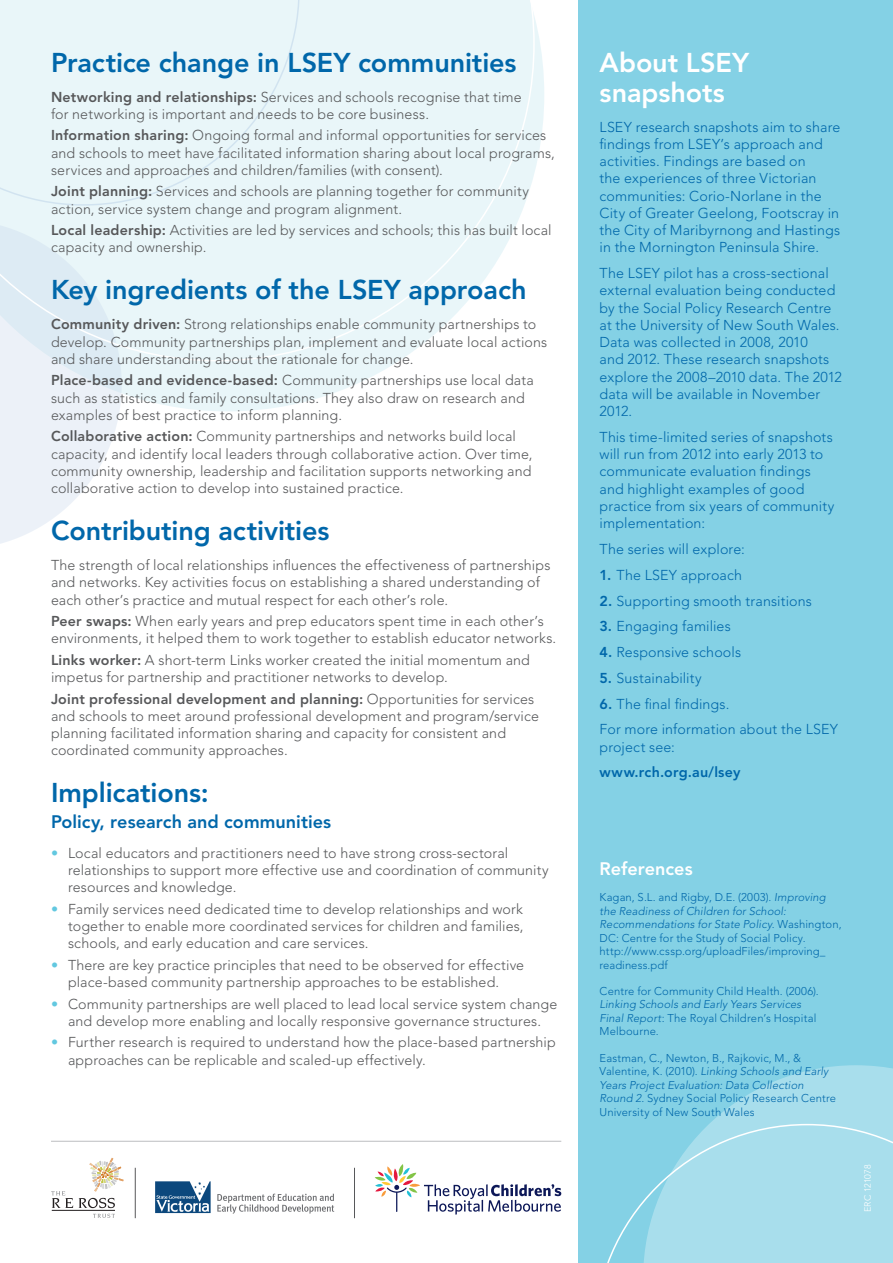
<style>
.page{position:relative;width:893px;height:1263px;background:#fff}
.page>*{position:absolute;margin:0;border:0;box-sizing:border-box;transform-origin:0 0}
.t1{font:800 27px "Avenir";letter-spacing:-.005em;color:#0067aa}
.t2{font:800 27px/30px "Avenir";letter-spacing:-.005em;color:#fff}
.t3{font:800 18px "Avenir";letter-spacing:.005em;color:#0067aa}
.t4{font:800 18px "Avenir";color:#fff}
.t5{font:300 14.25px/17.2px "Avenir";letter-spacing:.01em;color:#57585a}
.t6{font:300 14.25px/17.2px "Avenir";letter-spacing:.01em;color:#0067aa}
.t7{font:800 14.25px "Avenir";letter-spacing:.015em;color:#0067aa}
.t8{font:300 11.25px/13.5px "Avenir";letter-spacing:.01em;color:#0067aa}
.t9{font:italic 300 11.25px/13.5px "Avenir";letter-spacing:.01em;color:#0067aa}
.t10{font:300 9px "Avenir";letter-spacing:.01em;color:#fff}
.s1{font-weight:800}
.s2{color:#62c8e0}
.s3{font-style:italic}
.s4{font-style:normal}
</style>
<div class="page">
<svg style="left:122px;top:20px;width:422px;height:391px"></svg>
<svg style="left:0;top:361px;width:122px;height:183px"></svg>
<svg style="left:0;top:0;width:535px;height:361px;background:#e9f5f9"></svg>
<div style="left:0;top:0;width:300px;height:206px;background:#e9f6f9"></div>
<div style="left:578px;top:0;width:315px;height:1263px;background:#84d1e5"></div>
<svg style="left:709px;top:1065px;width:184px;height:59px;fill:#a8deec"></svg>
<svg style="left:155px;top:1181px;width:56px;height:32px;background:#4f7aa0"></svg>
<svg style="left:217px;top:1193px;width:117px;height:21px"></svg>
<svg style="left:51px;top:1191px;width:22px;height:17px"></svg>
<svg style="left:79px;top:1198px;width:36px;height:10px"></svg>
<svg style="left:93px;top:1214px;width:22px;height:4px"></svg>
<hr style="left:52px;top:1210px;width:63px;height:1px;background:#231f20">
<svg style="left:89px;top:1158px;width:35px;height:33px"></svg>
<svg style="left:375px;top:1164px;width:186px;height:50px"></svg>
<hr style="left:354px;top:1168px;width:1px;height:50px;background:#57585a">
<hr style="left:135px;top:1168px;width:1px;height:50px;background:#57585a">
<hr style="left:51px;top:1141px;width:510px;height:1px;background:#bcbdc0">
<svg style="left:607px;top:1124px;width:286px;height:139px"></svg>
<h1 class="t1" style="left:51px;top:46px;width:467px">Practice change in LSEY communities</h1>
<p class="t5" style="left:51px;top:88px;width:472px"><span class="s1">Networking and relationships:</span> Services and schools recognise that time for networking is important and needs to be core business.</p>
<p class="t5" style="left:51px;top:127px;width:505px"><span class="s1">Information sharing:</span> Ongoing formal and informal opportunities for services and schools to meet have facilitated information sharing about local programs, services and approaches and children/families (with consent).</p>
<p class="t5" style="left:51px;top:183px;width:479px"><span class="s1">Joint planning:</span> Services and schools are planning together for community action, service system change and program alignment.</p>
<p class="t5" style="left:51px;top:222px;width:502px"><span class="s1">Local leadership:</span> Activities are led by services and schools; this has built local capacity and ownership.</p>
<h1 class="t1" style="left:51px;top:274px;width:477px">Key ingredients of the LSEY approach</h1>
<p class="t5" style="left:51px;top:316px;width:498px"><span class="s1">Community driven:</span> Strong relationships enable community partnerships to develop. Community partnerships plan, implement and evaluate local actions and share understanding about the rationale for change.</p>
<p class="t5" style="left:51px;top:372px;width:484px"><span class="s1">Place-based and evidence-based:</span> Community partnerships use local data such as statistics and family consultations. They also draw on research and examples of best practice to inform planning.</p>
<p class="t5" style="left:51px;top:428px;width:483px"><span class="s1">Collaborative action:</span> Community partnerships and networks build local capacity, and identify local leaders through collaborative action. Over time, community ownership, leadership and facilitation supports networking and collaborative action to develop into sustained practice.</p>
<h1 class="t1" style="left:51px;top:515px;width:280px">Contributing activities</h1>
<p class="t5" style="left:51px;top:557px;width:501px">The strength of local relationships influences the effectiveness of partnerships and networks. Key activities focus on establishing a shared understanding of each other’s practice and mutual respect for each other’s role.</p>
<p class="t5" style="left:51px;top:613px;width:507px"><span class="s1">Peer swaps:</span> When early years and prep educators spent time in each other’s environments, it helped them to work together to establish educator networks.</p>
<p class="t5" style="left:51px;top:651px;width:480px"><span class="s1">Links worker:</span> A short-term Links worker created the initial momentum and impetus for partnership and practitioner networks to develop.</p>
<p class="t5" style="left:51px;top:690px;width:489px"><span class="s1">Joint professional development and planning:</span> Opportunities for services and schools to meet around professional development and program/service planning facilitated information sharing and capacity for consistent and coordinated community approaches.</p>
<h1 class="t1" style="left:51px;top:777px;width:159px">Implications:</h1>
<p class="t3" style="left:51px;top:811px;width:282px">Policy, research and communities</p>
<p class="t5" style="left:68px;top:844px;width:482px;text-indent:-17px"><span class="s2">•</span> Local educators and practitioners need to have strong cross-sectoral relationships to support more effective use and coordination of community resources and knowledge.</p>
<p class="t5" style="left:68px;top:900px;width:457px;text-align:justify;text-indent:-17px"><span class="s2">•</span> Family services need dedicated time to develop relationships and work together to enable more coordinated services for children and families, schools, and early education and care services.</p>
<p class="t5" style="left:51px;top:956px;width:475px;text-align:center"><span class="s2">•</span> There are key practice principles that need to be observed for effective place-based community partnership approaches to be established.</p>
<p class="t5" style="left:51px;top:995px;width:508px;text-align:center"><span class="s2">•</span> Community partnerships are well placed to lead local service system change and develop more enabling and locally responsive governance structures.</p>
<p class="t5" style="left:68px;top:1034px;width:489px;text-indent:-17px"><span class="s2">•</span> Further research is required to understand how the place-based partnership approaches can be replicable and scaled-up effectively.</p>
<h1 class="t2" style="left:600px;top:47px;width:151px">About LSEY snapshots</h1>
<p class="t6" style="left:600px;top:118px;width:242px">LSEY research snapshots aim to share findings from LSEY’s approach and activities. Findings are based on<br>the experiences of three Victorian communities: Corio-Norlane in the City of Greater Geelong, Footscray in the City of Maribyrnong and Hastings in the Mornington Peninsula Shire.</p>
<p class="t6" style="left:600px;top:265px;width:244px">The LSEY pilot has a cross-sectional external evaluation being conducted by the Social Policy Research Centre at the University of New South Wales.<br>Data was collected in 2008, 2010<br>and 2012. These research snapshots explore the 2008–2010 data. The 2012 data will be available in November<br>2012.</p>
<p class="t6" style="left:600px;top:428px;width:236px">This time-limited series of snapshots will run from 2012 into early 2013 to communicate evaluation findings and highlight examples of good practice from six years of community implementation:</p>
<p class="t6" style="left:600px;top:540px;width:147px">The series will explore:</p>
<p class="t6" style="left:600px;top:566px;width:144px"><span class="s1">1.</span> The LSEY approach</p>
<p class="t6" style="left:600px;top:592px;width:214px"><span class="s1">2.</span> Supporting smooth transitions</p>
<p class="t6" style="left:600px;top:618px;width:133px"><span class="s1">3.</span> Engaging families</p>
<p class="t6" style="left:600px;top:643px;width:143px"><span class="s1">4.</span> Responsive schools</p>
<p class="t6" style="left:600px;top:669px;width:104px"><span class="s1">5.</span> Sustainability</p>
<p class="t6" style="left:600px;top:691px;width:240px;line-height:25.8px"><span class="s1">6.</span> The final findings.<br>For more information about the LSEY</p>
<p class="t6" style="left:600px;top:738px;width:77px">project see:</p>
<p class="t7" style="left:600px;top:764px;width:142px">www.rch.org.au/lsey</p>
<p class="t4" style="left:600px;top:858px;width:95px">References</p>
<p class="t8" style="left:600px;top:890px;width:244px">Kagan, S.L. and Rigby, D.E. (2003). <span class="s3">Improving the Readiness of Children for School:<br>Recommendations for State Policy</span>. Washington, DC: Centre for the Study of Social Policy. http://www.cssp.org/uploadFiles/improving_ readiness.pdf</p>
<p class="t8" style="left:600px;top:984px;width:221px">Centre for Community Child Health. (2006).</p>
<p class="t9" style="left:600px;top:997px;width:218px">Linking Schools and Early Years Services<br>Final Report<span class="s4">: The Royal Children’s Hospital<br>Melbourne.</span></p>
<p class="t8" style="left:600px;top:1051px;width:238px">Eastman, C., Newton, B., Rajkovic, M., &amp; Valentine, K. (2010). <span class="s3">Linking Schools and Early Years Project Evaluation: Data Collection Round 2</span>. Sydney Social Policy Research Centre University of New South Wales</p>
<p class="t10" style="left:862px;top:1212px;width:49px;rotate:-90deg">ERC 121078</p>
</div>
